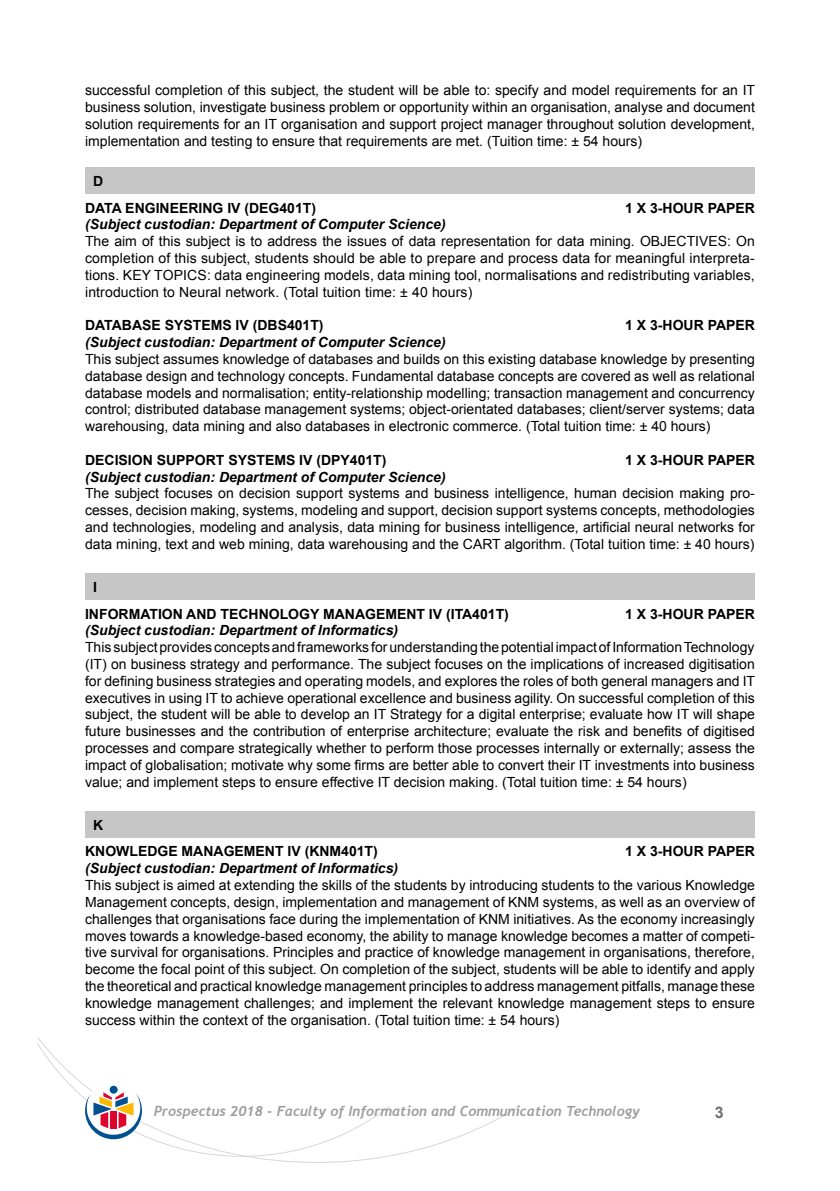
<style>
.page{position:relative;width:840px;height:1191px;background:#fff}
.page>*{position:absolute;margin:0;border:0;box-sizing:border-box;transform-origin:0 0}
.t1{font:700 16px "Arial";color:#706f6f}
.t2{font:14px/16.8px "Arial";color:#000;text-align:justify}
.t3{font:700 14px/26.8px "Arial";color:#000}
.t4{font:italic 700 14px "Arial";color:#000}
.t5{font:italic 700 14px "Trebuchet";color:#9d9d9c}
</style>
<div class="page">
<svg style="left:37px;top:1037px;width:482px;height:125px"></svg>
<svg style="left:37px;top:1043px;width:353px;height:113px"></svg>
<div style="left:85px;top:168px;width:669px;height:26px;background:#c6c6c6"></div>
<div style="left:85px;top:573px;width:669px;height:27px;background:#c6c6c6"></div>
<div style="left:85px;top:811px;width:669px;height:26px;background:#c6c6c6"></div>
<p class="t2" style="left:85px;top:82px;width:671px">successful completion of this subject, the student will be able to: specify and model requirements for an IT business solution, investigate business problem or opportunity within an organisation, analyse and document solution requirements for an IT organisation and support project manager throughout solution development, implementation and testing to ensure that requirements are met. (Tuition time: ± 54 hours)</p>
<p class="t3" style="left:85px;top:168px;width:232px;text-indent:8px">D<br>DATA ENGINEERING IV (DEG401T)</p>
<p class="t3" style="left:624px;top:194px;width:131px">1 X 3-HOUR PAPER</p>
<p class="t4" style="left:85px;top:215px;width:362px">(Subject custodian: Department of Computer Science)</p>
<p class="t2" style="left:85px;top:233px;width:671px">The aim of this subject is to address the issues of data representation for data mining. OBJECTIVES: On completion of this subject, students should be able to prepare and process data for meaningful interpreta&shy;tions. KEY TOPICS: data engineering models, data mining tool, normalisations and redistributing variables, introduction to Neural network. (Total tuition time: ± 40 hours)</p>
<p class="t3" style="left:85px;top:312px;width:240px">DATABASE SYSTEMS IV (DBS401T)</p>
<p class="t3" style="left:624px;top:312px;width:131px">1 X 3-HOUR PAPER</p>
<p class="t4" style="left:85px;top:333px;width:362px">(Subject custodian: Department of Computer Science)</p>
<p class="t2" style="left:85px;top:350px;width:671px">This subject assumes knowledge of databases and builds on this existing database knowledge by presenting database design and technology concepts. Fundamental database concepts are covered as well as relational database models and normalisation; entity-relationship modelling; transaction management and concurrency control; distributed database management systems; object-orientated databases; client/server systems; data warehousing, data mining and also databases in electronic commerce. (Total tuition time: ± 40 hours)</p>
<p class="t3" style="left:85px;top:446px;width:303px">DECISION SUPPORT SYSTEMS IV (DPY401T)</p>
<p class="t3" style="left:624px;top:446px;width:131px">1 X 3-HOUR PAPER</p>
<p class="t4" style="left:85px;top:467px;width:362px">(Subject custodian: Department of Computer Science)</p>
<p class="t2" style="left:85px;top:485px;width:671px">The subject focuses on decision support systems and business intelligence, human decision making pro&shy;cesses, decision making, systems, modeling and support, decision support systems concepts, methodologies and technologies, modeling and analysis, data mining for business intelligence, artificial neural networks for data mining, text and web mining, data warehousing and the CART algorithm. (Total tuition time: ± 40 hours)</p>
<p class="t3" style="left:85px;top:573px;width:425px;text-indent:8px">I<br>INFORMATION AND TECHNOLOGY MANAGEMENT IV (ITA401T)</p>
<p class="t3" style="left:624px;top:600px;width:131px">1 X 3-HOUR PAPER</p>
<p class="t4" style="left:85px;top:621px;width:314px">(Subject custodian: Department of Informatics)</p>
<p class="t2" style="left:85px;top:639px;width:671px">This subject provides concepts and frameworks for understanding the potential impact of Information Technology (IT) on business strategy and performance. The subject focuses on the implications of increased digitisation for defining business strategies and operating models, and explores the roles of both general managers and IT executives in using IT to achieve operational excellence and business agility. On successful completion of this subject, the student will be able to develop an IT Strategy for a digital enterprise; evaluate how IT will shape future businesses and the contribution of enterprise architecture; evaluate the risk and benefits of digitised processes and compare strategically whether to perform those processes internally or externally; assess the impact of globalisation; motivate why some firms are better able to convert their IT investments into business value; and implement steps to ensure effective IT decision making. (Total tuition time: ± 54 hours)</p>
<p class="t3" style="left:85px;top:811px;width:294px;text-indent:8px">K<br>KNOWLEDGE MANAGEMENT IV (KNM401T)</p>
<p class="t3" style="left:624px;top:838px;width:131px">1 X 3-HOUR PAPER</p>
<p class="t4" style="left:85px;top:859px;width:314px">(Subject custodian: Department of Informatics)</p>
<p class="t2" style="left:85px;top:876px;width:671px">This subject is aimed at extending the skills of the students by introducing students to the various Knowledge Management concepts, design, implementation and management of KNM systems, as well as an overview of challenges that organisations face during the implementation of KNM initiatives. As the economy increasingly moves towards a knowledge-based economy, the ability to manage knowledge becomes a matter of competi&shy;tive survival for organisations. Principles and practice of knowledge management in organisations, therefore, become the focal point of this subject. On completion of the subject, students will be able to identify and apply the theoretical and practical knowledge management principles to address management pitfalls, manage these knowledge management challenges; and implement the relevant knowledge management steps to ensure success within the context of the organisation. (Total tuition time: ± 54 hours)</p>
<p class="t5" style="left:154px;top:1102px;width:487px">Prospectus 2018 - Faculty of Information and Communication Technology</p>
<p class="t1" style="left:714px;top:1100px;width:10px">3</p>
</div>
